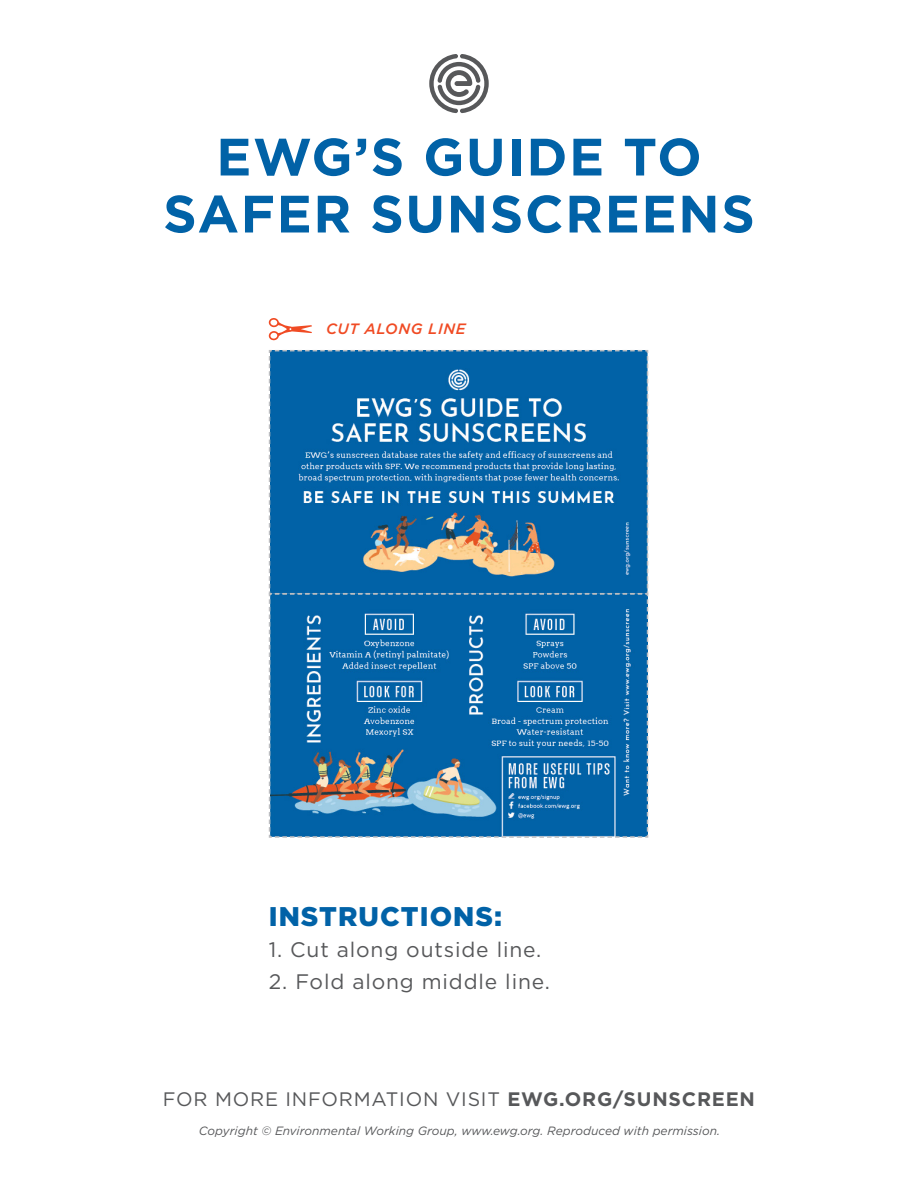
<style>
.page{position:relative;width:918px;height:1188px;background:#fff}
.page>*{position:absolute;margin:0;border:0;box-sizing:border-box;transform-origin:0 0}
.Paragraph_Style_1{font:700 52.5px/57px "Gotham";letter-spacing:.03em;color:#0162a7;text-align:center}
.t1{font:900 27px "Gotham";letter-spacing:.04em;color:#0162a7}
.t2{font:21px "Gotham";letter-spacing:.04em;color:#57585a}
.t3{font:19.5px "Gotham";letter-spacing:.04em;color:#57585a}
.t4{font:italic 500 15px "Gotham";letter-spacing:.04em;color:#f04b24}
.t5{font:italic 12px "Gotham";color:#57585a}
.s1{font-weight:700}
</style>
<div class="page">
<svg style="left:429px;top:54px;width:60px;height:59px"></svg>
<svg style="left:269px;top:350px;width:379px;height:242px;background:#2272aa"></svg>
<svg style="left:268px;top:592px;width:381px;height:246px;background:#2172ab"></svg>
<svg style="left:269px;top:318px;width:43px;height:22px"></svg>
<p class="Paragraph_Style_1" style="left:163px;top:128px;width:593px">EWG’S GUIDE TO<br>SAFER SUNSCREENS</p>
<p class="t4" style="left:326px;top:319px;width:141px">CUT ALONG LINE</p>
<p class="t1" style="left:269px;top:898px;width:235px">INSTRUCTIONS:</p>
<p class="t2" style="left:269px;top:936px;width:274px">1. Cut along outside line.</p>
<p class="t2" style="left:269px;top:968px;width:283px">2. Fold along middle line.</p>
<p class="t3" style="left:163px;top:1086px;width:594px">FOR MORE INFORMATION VISIT <span class="s1">EWG.ORG/SUNSCREEN</span></p>
<p class="t5" style="left:199px;top:1123px;width:523px">Copyright © Environmental Working Group, www.ewg.org. Reproduced with permission.</p>
</div>
